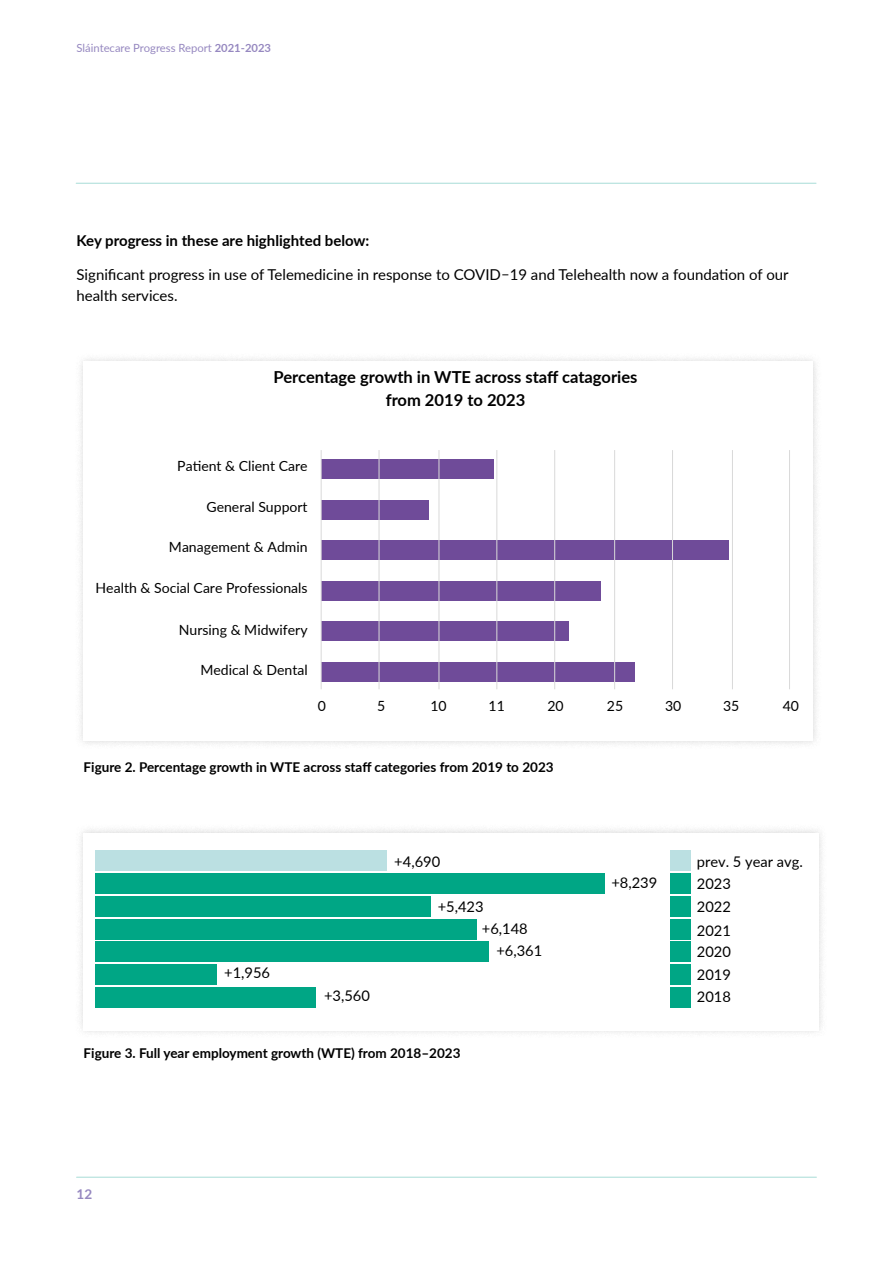
<style>
.page{position:relative;width:893px;height:1263px;background:#fff}
.page>*{position:absolute;margin:0;border:0;box-sizing:border-box;transform-origin:0 0}
.t1{font:700 16.5px/23.1px "Lato";color:#000;text-align:center}
.t2{font:15px/21px "Lato";color:#000}
.t3{font:700 15px "Lato";color:#000}
.t4{font:14.7px/23px "Lato";color:#000}
.t5{font:14.1px "Lato";color:#000}
.t6{font:700 13.5px "Lato";color:#000}
.t7{font:700 13.5px "Lato";color:#9688c0}
.t8{font:11.25px "Lato";color:#9688c0}
.s1{font-weight:700}
</style>
<div class="page">
<hr style="left:77px;top:1177px;width:739px;height:1px;background:#4fbaad">
<hr style="left:76px;top:183px;width:740px;height:1px;background:#4fbaad">
<div style="left:75px;top:353px;width:746px;height:396px;background:#f8f8f8"></div>
<div style="left:83px;top:361px;width:730px;height:380px;background:#fff"></div>
<div style="left:321px;top:459px;width:173px;height:20px;background:#6f4b99"></div>
<div style="left:321px;top:500px;width:107px;height:20px;background:#6f4b99"></div>
<div style="left:321px;top:540px;width:407px;height:20px;background:#6f4b99"></div>
<div style="left:321px;top:581px;width:280px;height:19px;background:#6f4b99"></div>
<div style="left:321px;top:621px;width:247px;height:20px;background:#6f4b99"></div>
<div style="left:321px;top:662px;width:314px;height:19px;background:#6f4b99"></div>
<hr style="left:321px;top:450px;width:1px;height:239px;background:#d9d9d9">
<hr style="left:379px;top:450px;width:1px;height:239px;background:#d9d9d9">
<hr style="left:439px;top:450px;width:1px;height:239px;background:#d9d9d9">
<hr style="left:496px;top:450px;width:1px;height:239px;background:#d9d9d9">
<hr style="left:554px;top:450px;width:1px;height:239px;background:#d9d9d9">
<hr style="left:614px;top:450px;width:1px;height:239px;background:#d9d9d9">
<hr style="left:672px;top:450px;width:1px;height:239px;background:#d9d9d9">
<hr style="left:789px;top:450px;width:1px;height:239px;background:#d9d9d9">
<hr style="left:732px;top:450px;width:1px;height:239px;background:#d9d9d9">
<div style="left:75px;top:824px;width:752px;height:215px;background:#f9f9f9"></div>
<div style="left:84px;top:833px;width:735px;height:197px;background:#fff"></div>
<div style="left:95px;top:850px;width:291px;height:21px;background:#bbe0e2"></div>
<div style="left:95px;top:873px;width:510px;height:21px;background:#00a685"></div>
<div style="left:95px;top:896px;width:336px;height:21px;background:#00a685"></div>
<div style="left:95px;top:919px;width:381px;height:20px;background:#00a685"></div>
<div style="left:95px;top:941px;width:394px;height:21px;background:#00a685"></div>
<div style="left:95px;top:964px;width:121px;height:21px;background:#00a685"></div>
<div style="left:95px;top:987px;width:221px;height:21px;background:#00a685"></div>
<div style="left:670px;top:850px;width:21px;height:21px;background:#bbe0e2"></div>
<div style="left:670px;top:873px;width:21px;height:21px;background:#00a685"></div>
<div style="left:670px;top:896px;width:21px;height:21px;background:#00a685"></div>
<div style="left:670px;top:919px;width:21px;height:20px;background:#00a685"></div>
<div style="left:670px;top:941px;width:21px;height:21px;background:#00a685"></div>
<div style="left:670px;top:964px;width:21px;height:21px;background:#00a685"></div>
<div style="left:670px;top:987px;width:21px;height:21px;background:#00a685"></div>
<p class="t8" style="left:77px;top:39px;width:196px">Sláintecare Progress Report <span class="s1">2021-2023</span></p>
<p class="t3" style="left:77px;top:229px;width:294px">Key progress in these are highlighted below:</p>
<p class="t2" style="left:77px;top:263px;width:714px">Significant progress in use of Telemedicine in response to COVID–19 and Telehealth now a foundation of our health services.</p>
<p class="t1" style="left:274px;top:364px;width:365px">Percentage growth in WTE across staff catagories from 2019 to 2023</p>
<p class="t5" style="left:177px;top:455px;width:132px">Patient &amp; Client Care</p>
<p class="t5" style="left:206px;top:497px;width:103px">General Support</p>
<p class="t5" style="left:169px;top:537px;width:140px">Management &amp; Admin</p>
<p class="t5" style="left:96px;top:578px;width:214px">Health &amp; Social Care Professionals</p>
<p class="t5" style="left:179px;top:620px;width:130px">Nursing &amp; Midwifery</p>
<p class="t5" style="left:201px;top:660px;width:109px">Medical &amp; Dental</p>
<p class="t5" style="left:318px;top:696px;width:10px">0</p>
<p class="t5" style="left:377px;top:696px;width:10px">5</p>
<p class="t5" style="left:430px;top:696px;width:18px">10</p>
<p class="t5" style="left:489px;top:696px;width:18px">11</p>
<p class="t5" style="left:547px;top:696px;width:18px">20</p>
<p class="t5" style="left:607px;top:696px;width:18px">25</p>
<p class="t5" style="left:665px;top:696px;width:18px">30</p>
<p class="t5" style="left:723px;top:696px;width:18px">35</p>
<p class="t5" style="left:783px;top:696px;width:18px">40</p>
<p class="t6" style="left:84px;top:757px;width:471px">Figure 2. Percentage growth in WTE across staff categories from 2019 to 2023</p>
<p class="t4" style="left:224px;top:961px;width:47px">+1,956</p>
<p class="t4" style="left:324px;top:984px;width:47px">+3,560</p>
<p class="t4" style="left:394px;top:849px;width:47px">+4,690</p>
<p class="t4" style="left:697px;top:849px;width:108px">prev. 5 year avg.<br>2023<br>2022<br>2021</p>
<p class="t4" style="left:611px;top:871px;width:47px">+8,239</p>
<p class="t4" style="left:438px;top:894px;width:47px">+5,423</p>
<p class="t4" style="left:482px;top:917px;width:47px">+6,148</p>
<p class="t4" style="left:496px;top:938px;width:47px">+6,361</p>
<p class="t4" style="left:697px;top:939px;width:36px">2020</p>
<p class="t4" style="left:697px;top:962px;width:36px">2019</p>
<p class="t4" style="left:697px;top:985px;width:36px">2018</p>
<p class="t6" style="left:84px;top:1043px;width:378px">Figure 3. Full year employment growth (WTE) from 2018–2023</p>
<p class="t7" style="left:77px;top:1184px;width:17px">12</p>
</div>
